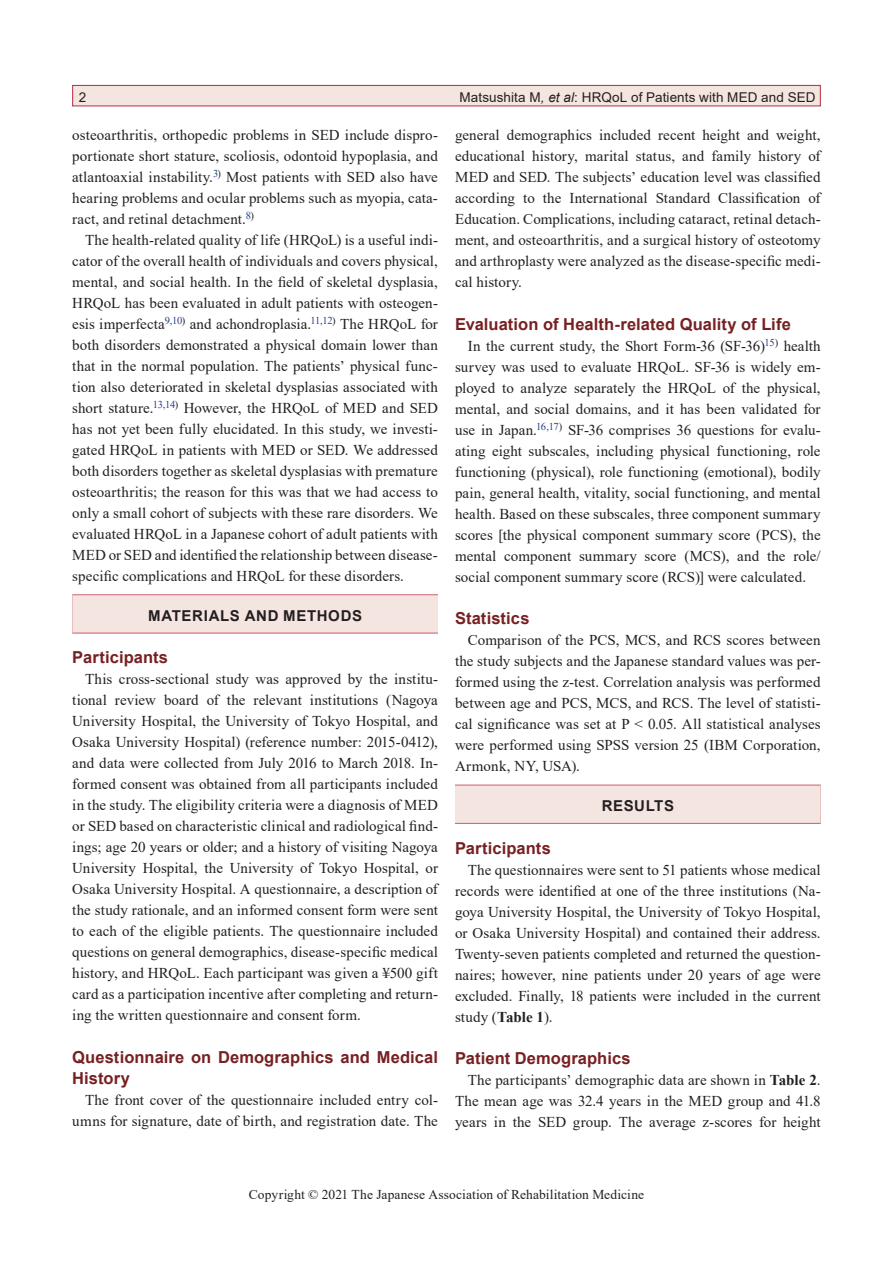
<style>
.page{position:relative;width:893px;height:1263px;background:#fff}
.page>*{position:absolute;margin:0;border:0;box-sizing:border-box;transform-origin:0 0}
.t1{font:700 16.5px/21px "Arial";letter-spacing:.005em;color:#772022}
.t2{font:15px/21px "Times New Roman";letter-spacing:.005em;color:#231f20;text-align:justify}
.t3{font:700 15px "Arial";letter-spacing:.045em;color:#231f20}
.t4{font:13.5px "Times New Roman";letter-spacing:.005em;color:#231f20}
.t5{font:13.5px "Arial";letter-spacing:.005em;color:#231f20}
.s1{font-style:italic}
.s2{font-weight:700}
</style>
<div class="page">
<div style="left:72px;top:594px;width:366px;height:39px;background:#d78b96"></div>
<div style="left:72px;top:595px;width:366px;height:38px;background:#f5e5e0"></div>
<div style="left:455px;top:785px;width:366px;height:39px;background:#cd6c7b"></div>
<div style="left:455px;top:785px;width:366px;height:38px;background:#f5e5e0"></div>
<div style="left:72px;top:85px;width:749px;height:21px;background:#f5e5e0;border:1px solid #b72b40"></div>
<p class="t5" style="left:79px;top:87px;width:9px">2</p>
<p class="t5" style="left:459px;top:88px;width:358px">Matsushita M<span class="s1">, et al</span>: HRQoL of Patients with MED and SED</p>
<p class="t2" style="left:72px;top:124px;width:367px">osteoarthritis, orthopedic problems in SED include dispro&shy;portionate short stature, scoliosis, odontoid hypoplasia, and atlantoaxial instability.<sup>3</sup><sup>)</sup> Most patients with SED also have hearing problems and ocular problems such as myopia, cata&shy;ract, and retinal detachment.<sup>8</sup><sup>)</sup></p>
<p class="t2" style="left:72px;top:229px;width:367px;text-indent:13px">The health-related quality of life (HRQoL) is a useful indi&shy;cator of the overall health of individuals and covers physical, mental, and social health. In the field of skeletal dysplasia, HRQoL has been evaluated in adult patients with osteogen&shy;esis imperfecta<sup>9,10</sup><sup>)</sup> and achondroplasia.<sup>11,12</sup><sup>)</sup> The HRQoL for both disorders demonstrated a physical domain lower than that in the normal population. The patients’ physical func&shy;tion also deteriorated in skeletal dysplasias associated with short stature.<sup>13,14</sup><sup>)</sup> However, the HRQoL of MED and SED has not yet been fully elucidated. In this study, we investi&shy;gated HRQoL in patients with MED or SED. We addressed both disorders together as skeletal dysplasias with premature osteoarthritis; the reason for this was that we had access to only a small cohort of subjects with these rare disorders. We evaluated HRQoL in a Japanese cohort of adult patients with MED or SED and identified the relationship between disease&shy;specific complications and HRQoL for these disorders.</p>
<p class="t3" style="left:148px;top:605px;width:215px">MATERIALS AND METHODS</p>
<p class="t1" style="left:72px;top:647px;width:97px">Participants</p>
<p class="t2" style="left:72px;top:668px;width:367px;text-indent:13px">This cross-sectional study was approved by the institu&shy;tional review board of the relevant institutions (Nagoya University Hospital, the University of Tokyo Hospital, and Osaka University Hospital) (reference number: 2015-0412), and data were collected from July 2016 to March 2018. In&shy;formed consent was obtained from all participants included in the study. The eligibility criteria were a diagnosis of MED or SED based on characteristic clinical and radiological find&shy;ings; age 20 years or older; and a history of visiting Nagoya University Hospital, the University of Tokyo Hospital, or Osaka University Hospital. A questionnaire, a description of the study rationale, and an informed consent form were sent to each of the eligible patients. The questionnaire included questions on general demographics, disease-specific medical history, and HRQoL. Each participant was given a ¥500 gift card as a participation incentive after completing and return&shy;ing the written questionnaire and consent form.</p>
<p class="t1" style="left:72px;top:1047px;width:367px">Questionnaire on Demographics and Medical<br>History</p>
<p class="t2" style="left:72px;top:1089px;width:367px;text-align:right">The front cover of the questionnaire included entry col&shy;umns for signature, date of birth, and registration date. The</p>
<p class="t2" style="left:455px;top:124px;width:367px">general demographics included recent height and weight, educational history, marital status, and family history of MED and SED. The subjects’ education level was classified according to the International Standard Classification of Education. Complications, including cataract, retinal detach&shy;ment, and osteoarthritis, and a surgical history of osteotomy and arthroplasty were analyzed as the disease-specific medi&shy;cal history.</p>
<p class="t1" style="left:455px;top:314px;width:337px">Evaluation of Health-related Quality of Life</p>
<p class="t2" style="left:455px;top:335px;width:367px;text-indent:13px">In the current study, the Short Form-36 (SF-36)<sup>15</sup><sup>)</sup> health survey was used to evaluate HRQoL. SF-36 is widely em&shy;ployed to analyze separately the HRQoL of the physical, mental, and social domains, and it has been validated for use in Japan.<sup>16,17</sup><sup>)</sup> SF-36 comprises 36 questions for evalu&shy;ating eight subscales, including physical functioning, role functioning (physical), role functioning (emotional), bodily pain, general health, vitality, social functioning, and mental health. Based on these subscales, three component summary scores [the physical component summary score (PCS), the mental component summary score (MCS), and the role/ social component summary score (RCS)] were calculated.</p>
<p class="t1" style="left:455px;top:608px;width:76px">Statistics</p>
<p class="t2" style="left:455px;top:629px;width:367px;text-indent:13px">Comparison of the PCS, MCS, and RCS scores between the study subjects and the Japanese standard values was per&shy;formed using the z-test. Correlation analysis was performed between age and PCS, MCS, and RCS. The level of statisti&shy;cal significance was set at P &lt; 0.05. All statistical analyses were performed using SPSS version 25 (IBM Corporation, Armonk, NY, USA).</p>
<p class="t3" style="left:602px;top:795px;width:74px">RESULTS</p>
<p class="t1" style="left:455px;top:837px;width:97px">Participants</p>
<p class="t2" style="left:455px;top:858px;width:367px;text-indent:13px">The questionnaires were sent to 51 patients whose medical records were identified at one of the three institutions (Na&shy;goya University Hospital, the University of Tokyo Hospital, or Osaka University Hospital) and contained their address.<br>Twenty-seven patients completed and returned the question&shy;naires; however, nine patients under 20 years of age were excluded. Finally, 18 patients were included in the current study (<span class="s2">Table 1</span>).</p>
<p class="t1" style="left:455px;top:1048px;width:177px">Patient Demographics</p>
<p class="t2" style="left:455px;top:1069px;width:367px;text-indent:13px">The participants’ demographic data are shown in <span class="s2">Table 2</span>.<br>The mean age was 32.4 years in the MED group and 41.8 years in the SED group. The average z-scores for height</p>
<p class="t4" style="left:249px;top:1185px;width:397px">Copyright © 2021 The Japanese Association of Rehabilitation Medicine</p>
</div>
